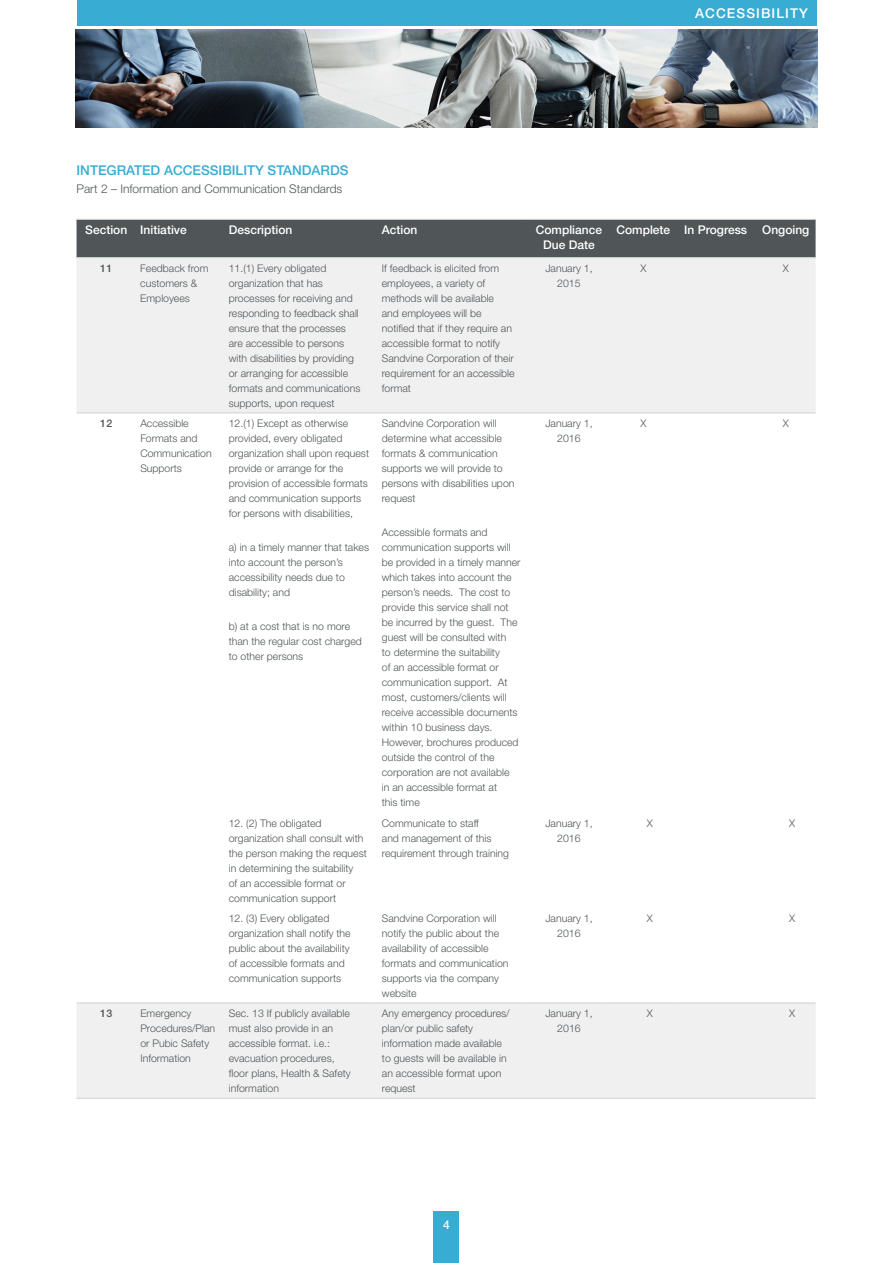
<style>
.page{position:relative;width:893px;height:1263px;background:#fff}
.page>*{position:absolute;margin:0;border:0;box-sizing:border-box;transform-origin:0 0}
.t1{font:500 13.5px "Helvetica Neue LT Pro";color:#38acd2}
.t2{font:500 13.5px "Helvetica Neue LT Pro";letter-spacing:.08em;color:#fff}
.t3{font:500 12px/15px "Helvetica Neue LT Pro";color:#fff;text-align:center}
.t4{font:300 12px "Helvetica Neue LT Pro";color:#505657}
.t5{font:300 10.5px/15px "Helvetica Neue LT Pro";color:#505657}
.t6{font:500 10.5px "Helvetica Neue LT Pro";color:#505657}
</style>
<div class="page">
<div style="left:77px;top:0;width:739px;height:26px;background:#38acd2"></div>
<div style="left:434px;top:1212px;width:25px;height:51px;background:#38acd2"></div>
<img style="left:76px;top:30px;width:741px;height:98px">
<div style="left:77px;top:220px;width:739px;height:37px;background:#505657"></div>
<div style="left:77px;top:258px;width:739px;height:840px;background:#f0f0f1"></div>
<svg style="left:77px;top:413px;width:739px;height:590px"></svg>
<hr style="left:77px;top:219px;width:55px;height:1px;background:#d0d0d0">
<hr style="left:132px;top:219px;width:88px;height:1px;background:#d0d0d0">
<hr style="left:220px;top:219px;width:153px;height:1px;background:#d0d0d0">
<hr style="left:373px;top:219px;width:153px;height:1px;background:#d0d0d0">
<hr style="left:526px;top:219px;width:81px;height:1px;background:#d0d0d0">
<hr style="left:607px;top:219px;width:68px;height:1px;background:#d0d0d0">
<hr style="left:675px;top:219px;width:77px;height:1px;background:#d0d0d0">
<hr style="left:752px;top:219px;width:64px;height:1px;background:#d0d0d0">
<hr style="left:77px;top:257px;width:55px;height:1px;background:#d0d0d0">
<hr style="left:132px;top:257px;width:88px;height:1px;background:#d0d0d0">
<hr style="left:220px;top:257px;width:153px;height:1px;background:#d0d0d0">
<hr style="left:373px;top:257px;width:153px;height:1px;background:#d0d0d0">
<hr style="left:526px;top:257px;width:81px;height:1px;background:#d0d0d0">
<hr style="left:607px;top:257px;width:68px;height:1px;background:#d0d0d0">
<hr style="left:675px;top:257px;width:77px;height:1px;background:#d0d0d0">
<hr style="left:752px;top:257px;width:64px;height:1px;background:#d0d0d0">
<hr style="left:77px;top:412px;width:55px;height:1px;background:#d0d0d0">
<hr style="left:132px;top:412px;width:88px;height:1px;background:#d0d0d0">
<hr style="left:220px;top:412px;width:153px;height:1px;background:#d0d0d0">
<hr style="left:373px;top:412px;width:153px;height:1px;background:#d0d0d0">
<hr style="left:526px;top:412px;width:81px;height:1px;background:#d0d0d0">
<hr style="left:607px;top:412px;width:68px;height:1px;background:#d0d0d0">
<hr style="left:675px;top:412px;width:77px;height:1px;background:#d0d0d0">
<hr style="left:752px;top:412px;width:64px;height:1px;background:#d0d0d0">
<hr style="left:77px;top:1003px;width:55px;height:1px;background:#d0d0d0">
<hr style="left:132px;top:1003px;width:88px;height:1px;background:#d0d0d0">
<hr style="left:77px;top:1098px;width:55px;height:1px;background:#d0d0d0">
<hr style="left:132px;top:1098px;width:88px;height:1px;background:#d0d0d0">
<hr style="left:220px;top:1003px;width:153px;height:1px;background:#d0d0d0">
<hr style="left:373px;top:1003px;width:153px;height:1px;background:#d0d0d0">
<hr style="left:526px;top:1003px;width:81px;height:1px;background:#d0d0d0">
<hr style="left:607px;top:1003px;width:68px;height:1px;background:#d0d0d0">
<hr style="left:675px;top:1003px;width:77px;height:1px;background:#d0d0d0">
<hr style="left:752px;top:1003px;width:64px;height:1px;background:#d0d0d0">
<hr style="left:220px;top:1098px;width:153px;height:1px;background:#d0d0d0">
<hr style="left:373px;top:1098px;width:153px;height:1px;background:#d0d0d0">
<hr style="left:526px;top:1098px;width:81px;height:1px;background:#d0d0d0">
<hr style="left:607px;top:1098px;width:68px;height:1px;background:#d0d0d0">
<hr style="left:675px;top:1098px;width:77px;height:1px;background:#d0d0d0">
<hr style="left:752px;top:1098px;width:64px;height:1px;background:#d0d0d0">
<p class="t1" style="left:77px;top:163px;width:274px">INTEGRATED ACCESSIBILITY STANDARDS</p>
<p class="t4" style="left:77px;top:182px;width:267px">Part 2 – Information and Communication Standards</p>
<p class="t2" style="left:695px;top:5px;width:104px">ACCESSIBILIT</p>
<p class="t2" style="left:713px;top:5px;width:96px">CASE STUDY</p>
<p class="t3" style="left:85px;top:222px;width:103px">Section Initiative</p>
<p class="t3" style="left:229px;top:222px;width:65px">Description</p>
<p class="t3" style="left:382px;top:222px;width:37px">Action</p>
<p class="t3" style="left:536px;top:222px;width:68px">Compliance<br>Due Date</p>
<p class="t3" style="left:616px;top:222px;width:132px">Complete In Progress</p>
<p class="t3" style="left:762px;top:222px;width:49px">Ongoing</p>
<p class="t6" style="left:100px;top:261px;width:14px">11</p>
<p class="t5" style="left:140px;top:260px;width:70px">Feedback from customers &amp;<br>Employees</p>
<p class="t5" style="left:229px;top:260px;width:133px">11.(1) Every obligated organization that has processes for receiving and responding to feedback shall ensure that the processes are accessible to persons with disabilities by providing or arranging for accessible formats and communications supports, upon request</p>
<p class="t5" style="left:382px;top:260px;width:134px">If feedback is elicited from employees, a variety of methods will be available<br>and employees will be notified that if they require an accessible format to notify<br>Sandvine Corporation of their requirement for an accessible format</p>
<p class="t5" style="left:545px;top:260px;width:49px;text-align:center">January 1,<br>2015</p>
<p class="t5" style="left:640px;top:260px;width:8px">X</p>
<p class="t5" style="left:783px;top:260px;width:8px">X</p>
<p class="t6" style="left:100px;top:417px;width:14px">12</p>
<p class="t5" style="left:140px;top:415px;width:73px">Accessible<br>Formats and<br>Communication<br>Supports</p>
<p class="t5" style="left:229px;top:415px;width:142px">12.(1) Except as otherwise provided, every obligated organization shall upon request provide or arrange for the provision of accessible formats and communication supports for persons with disabilities,</p>
<p class="t5" style="left:229px;top:540px;width:142px">a) in a timely manner that takes into account the person’s accessibility needs due to disability; and</p>
<p class="t5" style="left:229px;top:619px;width:135px">b) at a cost that is no more than the regular cost charged to other persons</p>
<p class="t5" style="left:382px;top:415px;width:134px">Sandvine Corporation will determine what accessible formats &amp; communication supports we will provide to persons with disabilities upon request</p>
<p class="t5" style="left:382px;top:525px;width:140px">Accessible formats and communication supports will be provided in a timely manner which takes into account the person’s needs. The cost to provide this service shall not be incurred by the guest. The guest will be consulted with<br>to determine the suitability<br>of an accessible format or communication support. At most, customers/clients will receive accessible documents within 10 business days.<br>However, brochures produced outside the control of the corporation are not available<br>in an accessible format at<br>this time</p>
<p class="t5" style="left:545px;top:416px;width:49px;text-align:center">January 1,<br>2016</p>
<p class="t5" style="left:640px;top:416px;width:8px">X</p>
<p class="t5" style="left:783px;top:416px;width:8px">X</p>
<p class="t5" style="left:229px;top:815px;width:140px">12. (2) The obligated organization shall consult with the person making the request in determining the suitability<br>of an accessible format or communication support</p>
<p class="t5" style="left:382px;top:815px;width:129px">Communicate to staff<br>and management of this requirement through training</p>
<p class="t5" style="left:545px;top:815px;width:49px;text-align:center">January 1,<br>2016</p>
<p class="t5" style="left:647px;top:815px;width:8px">X</p>
<p class="t5" style="left:789px;top:815px;width:8px">X</p>
<p class="t5" style="left:229px;top:910px;width:123px">12. (3) Every obligated organization shall notify the public about the availability of accessible formats and communication supports</p>
<p class="t5" style="left:382px;top:910px;width:128px">Sandvine Corporation will notify the public about the availability of accessible formats and communication supports via the company website</p>
<p class="t5" style="left:545px;top:910px;width:49px;text-align:center">January 1,<br>2016</p>
<p class="t5" style="left:647px;top:910px;width:8px">X</p>
<p class="t5" style="left:789px;top:910px;width:8px">X</p>
<p class="t6" style="left:100px;top:1007px;width:14px">13</p>
<p class="t5" style="left:140px;top:1006px;width:76px">Emergency<br>Procedures/Plan or Pubic Safety<br>Information</p>
<p class="t5" style="left:229px;top:1006px;width:123px">Sec. 13 If publicly available must also provide in an accessible format. i.e.: evacuation procedures, floor plans, Health &amp; Safety information</p>
<p class="t5" style="left:382px;top:1006px;width:129px">Any emergency procedures/ plan/or public safety information made available to guests will be available in an accessible format upon request</p>
<p class="t5" style="left:545px;top:1006px;width:49px;text-align:center">January 1,<br>2016</p>
<p class="t5" style="left:647px;top:1006px;width:8px">X</p>
<p class="t5" style="left:789px;top:1006px;width:8px">X</p>
<p class="t3" style="left:443px;top:1217px;width:8px">4</p>
</div>
